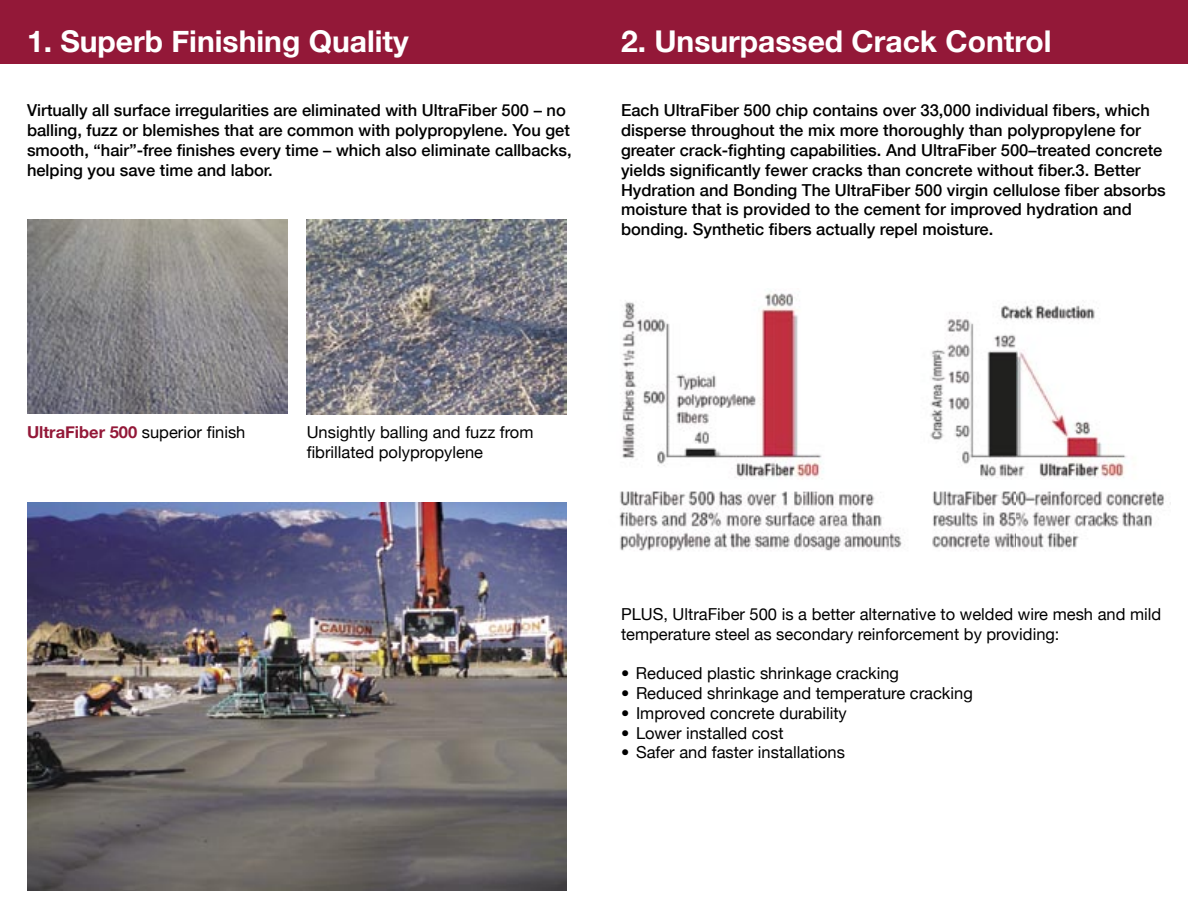
<style>
.page{position:relative;width:1188px;height:918px;background:#fff}
.page>*{position:absolute;margin:0;border:0;box-sizing:border-box;transform-origin:0 0}
.t1{font:700 30px "Helvetica Neue";color:#fff}
.t2{font:500 16.5px/19.8px "Helvetica Neue";color:#000}
.t3{font:16.5px/19.8px "Helvetica Neue";color:#000}
.s1{font-weight:700;color:#931838}
</style>
<div class="page">
<div style="left:0;top:0;width:600px;height:64px;background:#931838"></div>
<img style="left:27px;top:219px;width:261px;height:195px">
<img style="left:306px;top:219px;width:261px;height:196px">
<img style="left:27px;top:502px;width:540px;height:388px">
<div style="left:589px;top:0;width:599px;height:64px;background:#931838"></div>
<img style="left:619px;top:291px;width:546px;height:260px">
<h1 class="t1" style="left:27px;top:22px;width:383px">1. Superb Finishing Quality</h1>
<p class="t2" style="left:27px;top:100px;width:546px">Virtually all surface irregularities are eliminated with UltraFiber 500 – no balling, fuzz or blemishes that are common with polypropylene. You get smooth, “hair”-free finishes every time – which also eliminate callbacks, helping you save time and labor.</p>
<h1 class="t1" style="left:621px;top:22px;width:432px">2. Unsurpassed Crack Control</h1>
<p class="t2" style="left:621px;top:100px;width:546px">Each UltraFiber 500 chip contains over 33,000 individual fibers, which disperse throughout the mix more thoroughly than polypropylene for greater crack-fighting capabilities. And UltraFiber 500–treated concrete yields significantly fewer cracks than concrete without fiber.3. Better Hydration and Bonding The UltraFiber 500 virgin cellulose fiber absorbs moisture that is provided to the cement for improved hydration and bonding. Synthetic fibers actually repel moisture.</p>
<p class="t3" style="left:27px;top:422px;width:220px"><span class="s1">UltraFiber 500</span> superior finish</p>
<p class="t3" style="left:307px;top:422px;width:228px">Unsightly balling and fuzz from fibrillated polypropylene</p>
<p class="t3" style="left:621px;top:604px;width:542px">PLUS, UltraFiber 500 is a better alternative to welded wire mesh and mild temperature steel as secondary reinforcement by providing:</p>
<p class="t3" style="left:621px;top:663px;width:280px">• Reduced plastic shrinkage cracking</p>
<p class="t3" style="left:621px;top:683px;width:353px">• Reduced shrinkage and temperature cracking</p>
<p class="t3" style="left:621px;top:703px;width:227px">• Improved concrete durability</p>
<p class="t3" style="left:621px;top:723px;width:164px">• Lower installed cost</p>
<p class="t3" style="left:621px;top:742px;width:226px">• Safer and faster installations</p>
</div>
